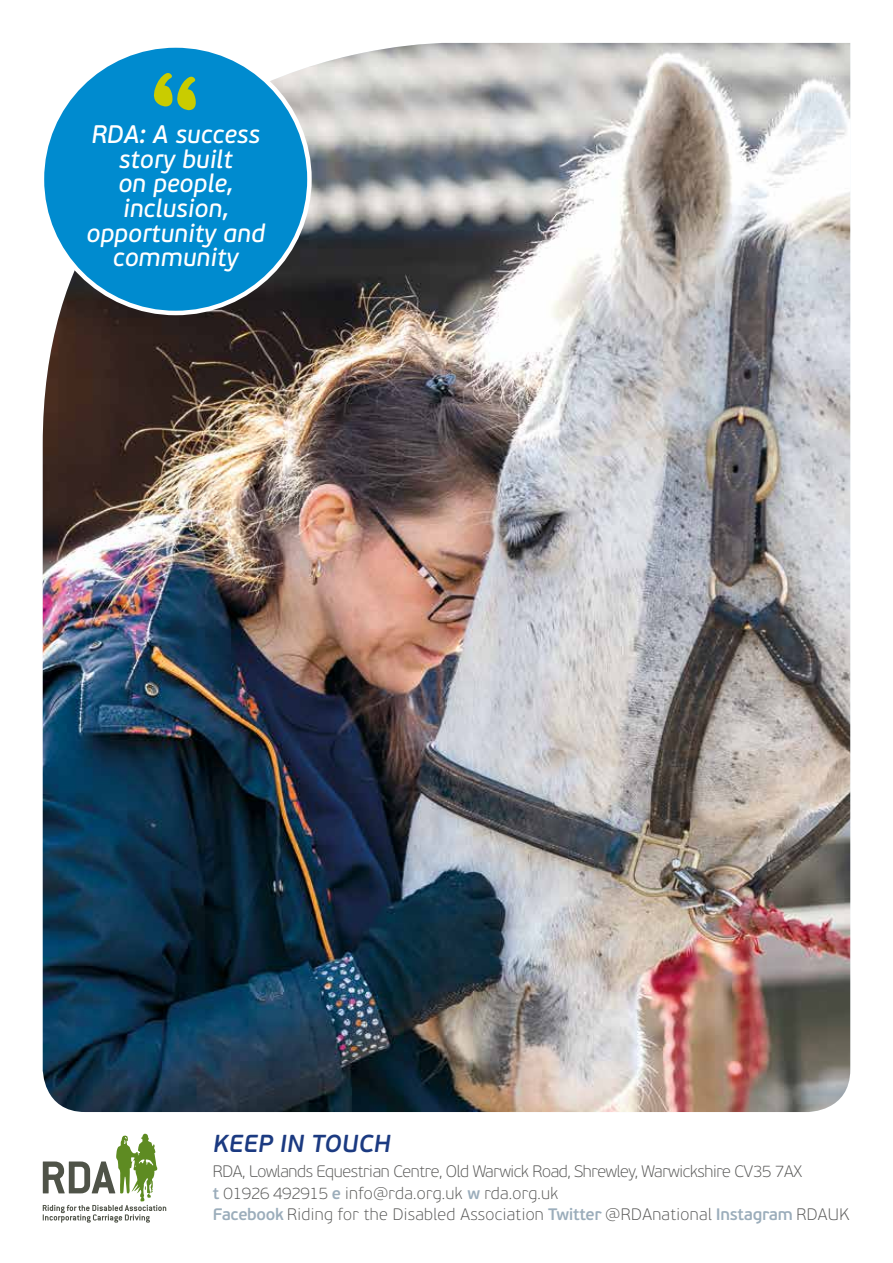
<style>
.page{position:relative;width:893px;height:1263px;background:#fff}
.page>*{position:absolute;margin:0;border:0;box-sizing:border-box;transform-origin:0 0}
.t1{font:italic 25.35px/24.8px "PF Beau Sans Pro Bbook";color:#fff;text-align:center}
.t2{font:italic 600 24.6px "PF Beau Sans Pro";letter-spacing:.01em;color:#1b3a81}
.t3{font:100 16.65px/21.6px "PF Beau Sans Pro";letter-spacing:-.02em;color:#575756}
.s1{font-weight:600;color:#9badbb}
</style>
<div class="page">
<img style="left:43px;top:43px;width:807px;height:1069px">
<div style="left:42px;top:45px;width:267px;height:268px;background:#008bcf;border-radius:50%"></div>
<svg style="left:153px;top:73px;width:43px;height:37px"></svg>
<svg style="left:43px;top:1134px;width:123px;height:88px"></svg>
<h1 class="t1" style="left:87px;top:122px;width:180px">RDA: A success story built<br>on people, inclusion, opportunity and community</h1>
<h2 class="t2" style="left:213px;top:1128px;width:179px">KEEP IN TOUCH</h2>
<p class="t3" style="left:213px;top:1161px;width:638px">RDA, Lowlands Equestrian Centre, Old Warwick Road, Shrewley, Warwickshire CV35 7AX<br><span class="s1">t</span> 01926 492915 <span class="s1">e</span> info@rda.org.uk <span class="s1">w</span> rda.org.uk<br><span class="s1">Facebook</span> Riding for the Disabled Association <span class="s1">Twitter</span> @RDAnational <span class="s1">Instagram</span> RDAUK</p>
</div>
